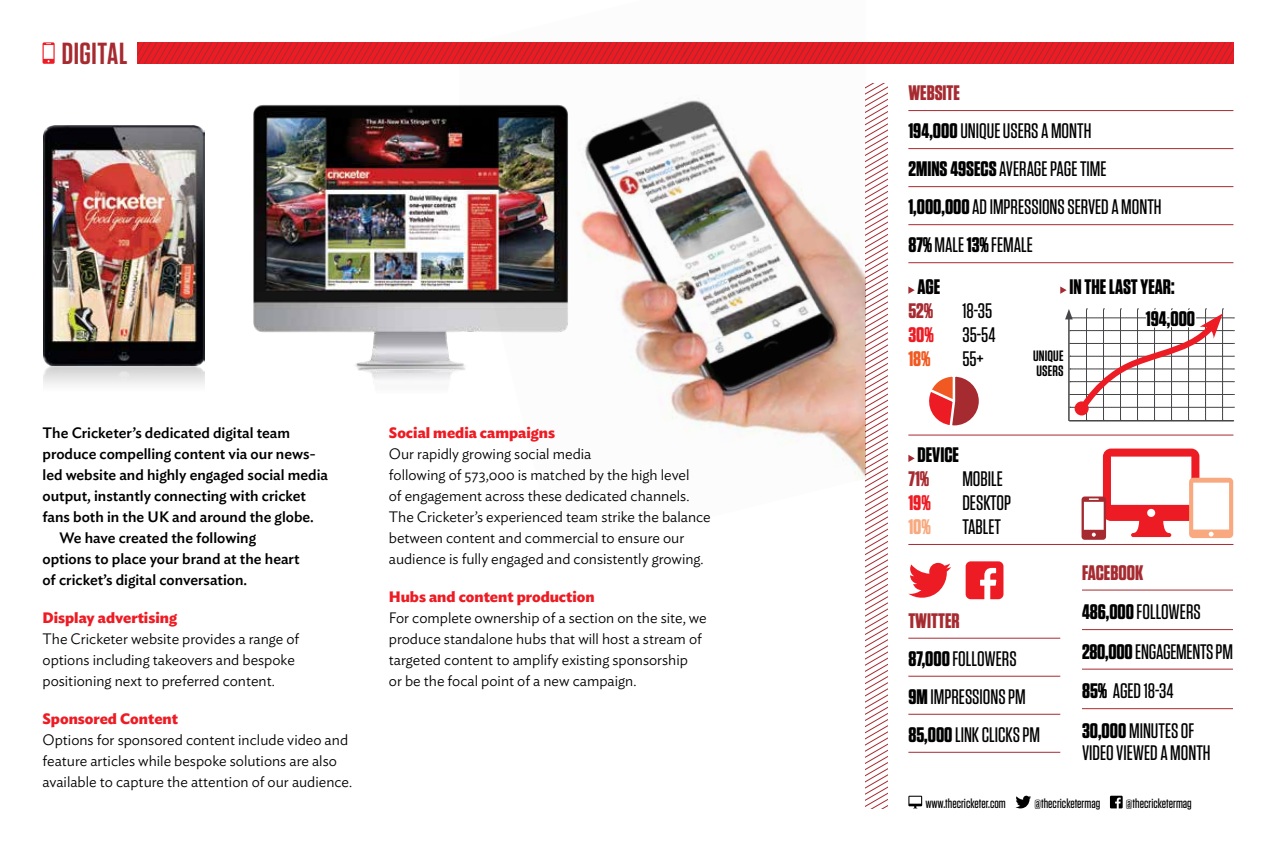
<style>
.page{position:relative;width:1276px;height:851px;background:#fff}
.page>*{position:absolute;margin:0;border:0;box-sizing:border-box;transform-origin:0 0}
.t1{font:600 30.45px "Tungsten";letter-spacing:.015em;color:#a62b31}
.t2{font:500 21px/38px "Tungsten";color:#000}
.t3{font:700 21px/32.1px "Tungsten";color:#000}
.t4{font:700 21px "Tungsten";color:#a62b31}
.t5{font:700 21px "Tungsten";color:#ed1c24}
.t6{font:700 21px "Tungsten";color:#f05a22}
.t7{font:700 21px "Tungsten";color:#f8a97f}
.t8{font:300 15px/21px "Ideal Sans";color:#000}
.t9{font:500 15px "Ideal Sans";color:#000}
.t10{font:700 15px "Ideal Sans";color:#ed1c24}
.t11{font:600 15px/15px "Tungsten";letter-spacing:.01em;color:#000}
.t12{font:500 13.5px "Tungsten";color:#000}
.s1{font-weight:700;color:#a62b31}
.s2{font-weight:700}
</style>
<div class="page">
<svg style="left:43px;top:42px;width:12px;height:22px"></svg>
<svg style="left:137px;top:43px;width:1096px;height:21px;background:#df1e26"></svg>
<svg style="left:866px;top:83px;width:21px;height:725px"></svg>
<svg style="left:1081px;top:448px;width:152px;height:91px"></svg>
<img style="left:253px;top:105px;width:206px;height:255px">
<img style="left:355px;top:360px;width:104px;height:20px">
<hr style="left:908px;top:110px;width:325px;height:1px;background:#a62b31">
<hr style="left:908px;top:148px;width:325px;height:1px;background:#a62b31">
<hr style="left:908px;top:186px;width:325px;height:1px;background:#a62b31">
<hr style="left:908px;top:224px;width:325px;height:1px;background:#a62b31">
<hr style="left:908px;top:262px;width:325px;height:1px;background:#a62b31">
<svg style="left:908px;top:286px;width:6px;height:8px"></svg>
<hr style="left:908px;top:544px;width:325px;height:1px;background:#a62b31">
<svg style="left:908px;top:454px;width:6px;height:8px"></svg>
<hr style="left:908px;top:637px;width:152px;height:1px;background:#a62b31">
<hr style="left:908px;top:675px;width:152px;height:1px;background:#a62b31">
<hr style="left:908px;top:713px;width:152px;height:1px;background:#a62b31">
<hr style="left:908px;top:752px;width:152px;height:1px;background:#a62b31">
<hr style="left:1082px;top:589px;width:151px;height:1px;background:#a62b31">
<hr style="left:1082px;top:629px;width:151px;height:1px;background:#a62b31">
<hr style="left:1082px;top:668px;width:151px;height:1px;background:#a62b31">
<hr style="left:1082px;top:708px;width:151px;height:1px;background:#a62b31">
<svg style="left:965px;top:561px;width:38px;height:38px"></svg>
<svg style="left:908px;top:562px;width:43px;height:35px"></svg>
<img style="left:43px;top:125px;width:162px;height:260px">
<img style="left:459px;top:42px;width:407px;height:513px">
<svg style="left:929px;top:376px;width:50px;height:50px"></svg>
<hr style="left:908px;top:435px;width:325px;height:1px;background:#a62b31">
<svg style="left:1060px;top:286px;width:174px;height:135px"></svg>
<div style="left:1074px;top:401px;width:14px;height:14px;background:#ed1c24;border-radius:50%"></div>
<svg style="left:908px;top:795px;width:14px;height:13px"></svg>
<svg style="left:1015px;top:795px;width:16px;height:13px"></svg>
<svg style="left:1110px;top:795px;width:12px;height:13px"></svg>
<h1 class="t1" style="left:62px;top:37px;width:67px">DIGITAL</h1>
<p class="t9" style="left:43px;top:420px;width:249px">The Cricketer’s dedicated digital team</p>
<p class="t9" style="left:43px;top:441px;width:275px">produce compelling content via our news-</p>
<p class="t9" style="left:43px;top:462px;width:287px">led website and highly engaged social media</p>
<p class="t9" style="left:43px;top:483px;width:265px">output, instantly connecting with cricket</p>
<p class="t9" style="left:43px;top:504px;width:273px">fans both in the UK and around the globe.</p>
<p class="t9" style="left:60px;top:525px;width:198px">We have created the following</p>
<p class="t9" style="left:43px;top:546px;width:258px">options to place your brand at the heart</p>
<p class="t9" style="left:43px;top:567px;width:206px">of cricket’s digital conversation.</p>
<p class="t10" style="left:43px;top:605px;width:136px">Display advertising</p>
<p class="t8" style="left:43px;top:626px;width:258px">The Cricketer website provides a range of options including takeovers and bespoke positioning next to preferred content.</p>
<p class="t10" style="left:43px;top:706px;width:137px">Sponsored Content</p>
<p class="t8" style="left:43px;top:727px;width:311px">Options for sponsored content include video and feature articles while bespoke solutions are also available to capture the attention of our audience.</p>
<p class="t10" style="left:389px;top:420px;width:168px">Social media campaigns</p>
<p class="t8" style="left:389px;top:441px;width:323px">Our rapidly growing social media<br>following of 573,000 is matched by the high level<br>of engagement across these dedicated channels.<br>The Cricketer’s experienced team strike the balance between content and commercial to ensure our audience is fully engaged and consistently growing.</p>
<p class="t10" style="left:389px;top:584px;width:207px">Hubs and content production</p>
<p class="t8" style="left:389px;top:605px;width:319px">For complete ownership of a section on the site, we produce standalone hubs that will host a stream of targeted content to amplify existing sponsorship<br>or be the focal point of a new campaign.</p>
<h2 class="t2" style="left:908px;top:74px;width:255px"><span class="s1">WEBSITE<br></span><span class="s2">194,000</span> UNIQUE USERS A MONTH<br><span class="s2">2MINS 49SECS</span> AVERAGE PAGE TIME<br><span class="s2">1,000,000</span> AD IMPRESSIONS SERVED A MONTH<br><span class="s2">87%</span>MALE <span class="s2">13%</span>FEMALE</h2>
<h2 class="t3" style="left:917px;top:271px;width:24px">AGE</h2>
<h2 class="t4" style="left:908px;top:299px;width:27px">52%</h2>
<h2 class="t2" style="left:962px;top:292px;width:32px">18-35</h2>
<h2 class="t5" style="left:908px;top:323px;width:27px">30%</h2>
<h2 class="t2" style="left:962px;top:316px;width:34px">35-54</h2>
<h2 class="t6" style="left:908px;top:347px;width:24px">18%</h2>
<h2 class="t2" style="left:962px;top:340px;width:22px">55+</h2>
<h2 class="t3" style="left:1146px;top:271px;width:51px;text-indent:-76px">IN THE LAST YEAR:<br>194,000</h2>
<p class="t11" style="left:1033px;top:348px;width:32px">UNIQUE<br>USERS</p>
<h2 class="t3" style="left:917px;top:439px;width:43px">DEVICE</h2>
<h2 class="t4" style="left:908px;top:467px;width:22px">71%</h2>
<h2 class="t2" style="left:962px;top:460px;width:42px">MOBILE</h2>
<h2 class="t5" style="left:908px;top:491px;width:24px">19%</h2>
<h2 class="t2" style="left:962px;top:484px;width:50px">DESKTOP</h2>
<h2 class="t7" style="left:908px;top:515px;width:24px">10%</h2>
<h2 class="t2" style="left:962px;top:508px;width:40px">TABLET</h2>
<h2 class="t2" style="left:908px;top:601px;width:133px"><span class="s1">TWITTER<br></span><span class="s2">87,000</span> FOLLOWERS<br><span class="s2">9M</span> IMPRESSIONS PM<br><span class="s2">85,000</span> LINK CLICKS PM</h2>
<h2 class="t2" style="left:1082px;top:553px;width:152px;line-height:39.5px"><span class="s1">FACEBOOK<br></span><span class="s2">486,000</span> FOLLOWERS<br><span class="s2">280,000</span> ENGAGEMENTS PM<br><span class="s2">85%</span> AGED 18-34<br><span class="s2">30,000</span> MINUTES OF</h2>
<h2 class="t2" style="left:1082px;top:734px;width:130px">VIDEO VIEWED A MONTH</h2>
<p class="t12" style="left:925px;top:796px;width:82px">www.thecricketer.com</p>
<p class="t12" style="left:1034px;top:796px;width:67px">@thecricketermag</p>
<p class="t12" style="left:1126px;top:796px;width:67px">@thecricketermag</p>
</div>
